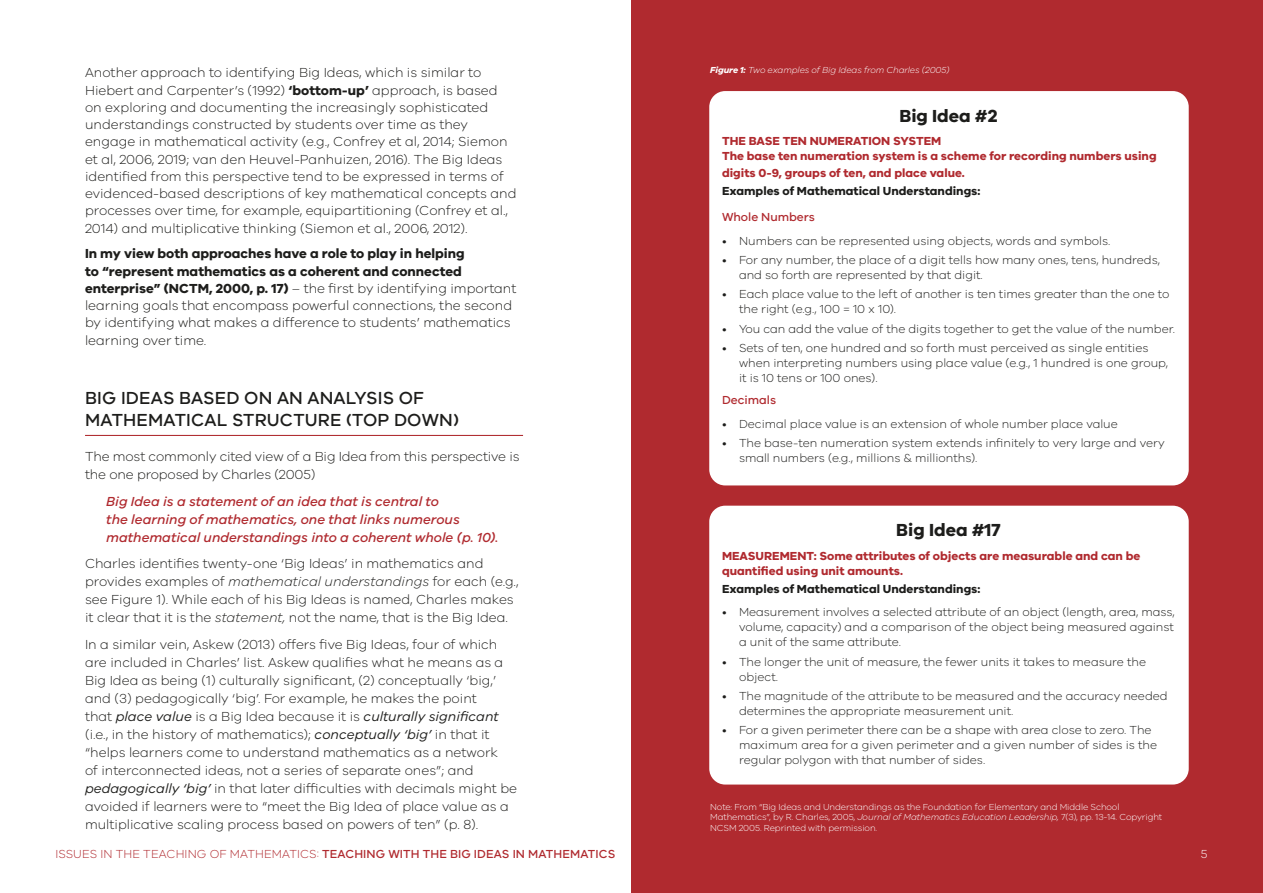
<style>
.page{position:relative;width:1263px;height:893px;background:#fff}
.page>*{position:absolute;margin:0;border:0;box-sizing:border-box;transform-origin:0 0}
.t1{font:500 18px/22.5px "VIC";letter-spacing:.01em;color:#1d1d1b}
.t2{font:700 18px "VIC";color:#1d1d1b}
.t3{font:300 13.5px/17.2px "VIC";color:#1d1d1b}
.t4{font:italic 500 13.5px/18px "VIC";color:#b02a2f}
.t5{font:300 12px/15px "VIC";color:#1d1d1b}
.t6{font:700 12px/15px "VIC";color:#b02a2f}
.t7{font:500 12px "VIC";letter-spacing:.01em;color:#b02a2f}
.t8{font:700 12px "VIC";color:#1d1d1b}
.t9{font:300 12px "VIC";color:#fff}
.t10{font:300 9px/10.8px "VIC";letter-spacing:-.01em;color:#fff}
.t11{font:italic 300 9px "VIC";letter-spacing:-.01em;color:#fff}
.s1{font-weight:700}
.s2{font-style:italic}
.s3{font-weight:400;font-style:italic}
.s4{font-weight:300}
</style>
<div class="page">
<div style="left:631px;top:0;width:632px;height:893px;background:#b02a2f"></div>
<hr style="left:85px;top:435px;width:438px;height:1px;background:#b02a2f">
<div style="left:707px;top:89px;width:484px;height:399px;background:#fff;border-radius:18px"></div>
<div style="left:705px;top:87px;width:488px;height:403px;border:4px solid #b02a2f;border-radius:18px"></div>
<div style="left:707px;top:503px;width:484px;height:284px;background:#fff;border-radius:18px"></div>
<div style="left:705px;top:501px;width:488px;height:288px;border:4px solid #b02a2f;border-radius:18px"></div>
<p class="t3" style="left:85px;top:64px;width:433px">Another approach to identifying Big Ideas, which is similar to Hiebert and Carpenter’s (1992) <span class="s1">‘bottom-up’</span> approach, is based on exploring and documenting the increasingly sophisticated understandings constructed by students over time as they engage in mathematical activity (e.g., Confrey et al, 2014; Siemon et al, 2006, 2019; van den Heuvel-Panhuizen, 2016). The Big Ideas identified from this perspective tend to be expressed in terms of evidenced-based descriptions of key mathematical concepts and processes over time, for example, equipartitioning (Confrey et al., 2014) and multiplicative thinking (Siemon et al., 2006, 2012).</p>
<p class="t3" style="left:85px;top:245px;width:433px"><span class="s1">In my view both approaches have a role to play in helping<br>to “represent mathematics as a coherent and connected enterprise” (NCTM, 2000, p. 17)</span> – the first by identifying important learning goals that encompass powerful connections, the second by identifying what makes a difference to students’ mathematics learning over time.</p>
<h1 class="t1" style="left:85px;top:386px;width:375px">BIG IDEAS BASED ON AN ANALYSIS OF<br>MATHEMATICAL STRUCTURE (TOP DOWN)</h1>
<p class="t3" style="left:85px;top:447px;width:436px;line-height:18px">The most commonly cited view of a Big Idea from this perspective is the one proposed by Charles (2005)</p>
<p class="t4" style="left:106px;top:492px;width:394px">Big Idea is a statement of an idea that is central to<br>the learning of mathematics, one that links numerous mathematical understandings into a coherent whole (p. 10).</p>
<p class="t3" style="left:85px;top:554px;width:435px;line-height:18px">Charles identifies twenty-one ‘Big Ideas’ in mathematics and provides examples of <span class="s2">mathematical understandings</span> for each (e.g., see Figure 1). While each of his Big Ideas is named, Charles makes it clear that it is the <span class="s2">statement,</span> not the name, that is the Big Idea.</p>
<p class="t3" style="left:85px;top:635px;width:434px;line-height:18px">In a similar vein, Askew (2013) offers five Big Ideas, four of which are included in Charles’ list. Askew qualifies what he means as a Big Idea as being (1) culturally significant, (2) conceptually ‘big,’ and (3) pedagogically ‘big’. For example, he makes the point<br>that <span class="s3">place value</span> is a Big Idea because it is <span class="s3">culturally significant </span>(i.e., in the history of mathematics); <span class="s3">conceptually ‘big’</span> in that it “helps learners come to understand mathematics as a network<br>of interconnected ideas, not a series of separate ones”; and <span class="s3">pedagogically ‘big’</span> in that later difficulties with decimals might be avoided if learners were to “meet the Big Idea of place value as a multiplicative scaling process based on powers of ten” (p. 8).</p>
<p class="t11" style="left:710px;top:64px;width:241px"><span class="s1">Figure 1:</span> Two examples of Big Ideas from Charles (2005)</p>
<h1 class="t2" style="left:899px;top:105px;width:100px">Big Idea #2</h1>
<p class="t6" style="left:722px;top:133px;width:436px">THE BASE TEN NUMERATION SYSTEM<br>The base ten numeration system is a scheme for recording numbers using</p>
<p class="t6" style="left:722px;top:165px;width:244px">digits 0-9, groups of ten, and place value.</p>
<p class="t8" style="left:722px;top:183px;width:260px">Examples of Mathematical Understandings:</p>
<p class="t7" style="left:722px;top:210px;width:94px">Whole Numbers</p>
<p class="t5" style="left:722px;top:233px;width:390px">• Numbers can be represented using objects, words and symbols.</p>
<p class="t5" style="left:739px;top:252px;width:422px;text-indent:-17px">• For any number, the place of a digit tells how many ones, tens, hundreds, and so forth are represented by that digit.</p>
<p class="t5" style="left:739px;top:286px;width:432px;text-indent:-17px">• Each place value to the left of another is ten times greater than the one to the right (e.g., 100 = 10 x 10).</p>
<p class="t5" style="left:722px;top:321px;width:454px">• You can add the value of the digits together to get the value of the number.</p>
<p class="t5" style="left:739px;top:340px;width:431px;text-indent:-17px">• Sets of ten, one hundred and so forth must perceived as single entities when interpreting numbers using place value (e.g., 1 hundred is one group, it is 10 tens or 100 ones).</p>
<p class="t7" style="left:722px;top:393px;width:56px">Decimals</p>
<p class="t5" style="left:722px;top:416px;width:397px">• Decimal place value is an extension of whole number place value</p>
<p class="t5" style="left:739px;top:435px;width:427px;text-indent:-17px">• The base-ten numeration system extends infinitely to very large and very small numbers (e.g., millions &amp; millionths).</p>
<h1 class="t2" style="left:896px;top:519px;width:106px">Big Idea #17</h1>
<p class="t6" style="left:722px;top:548px;width:420px">MEASUREMENT: Some attributes of objects are measurable and can be quantified using unit amounts.</p>
<p class="t8" style="left:722px;top:581px;width:260px">Examples of Mathematical Understandings:</p>
<p class="t5" style="left:739px;top:604px;width:437px;text-align:justify;text-indent:-17px">• Measurement involves a selected attribute of an object (length, area, mass, volume, capacity) and a comparison of the object being measured against a unit of the same attribute.</p>
<p class="t5" style="left:739px;top:654px;width:409px;text-indent:-17px">• The longer the unit of measure, the fewer units it takes to measure the object.</p>
<p class="t5" style="left:739px;top:688px;width:430px;text-indent:-17px">• The magnitude of the attribute to be measured and the accuracy needed determines the appropriate measurement unit.</p>
<p class="t5" style="left:739px;top:722px;width:419px;text-indent:-17px">• For a given perimeter there can be a shape with area close to zero. The maximum area for a given perimeter and a given number of sides is the regular polygon with that number of sides.</p>
<p class="t10" style="left:710px;top:801px;width:454px">Note: From “Big Ideas and Understandings as the Foundation for Elementary and Middle School<br>Mathematics”, by R. Charles, 2005, <span class="s2">Journal of Mathematics Education Leadership,</span> 7(3), pp. 13-14. Copyright<br>NCSM 2005. Reprinted with permission.</p>
<p class="t7" style="left:55px;top:847px;width:562px"><span class="s4">ISSUES IN THE TEACHING OF MATHEMATICS:</span> TEACHING WITH THE BIG IDEAS IN MATHEMATICS</p>
<p class="t9" style="left:1201px;top:847px;width:8px">5</p>
</div>
